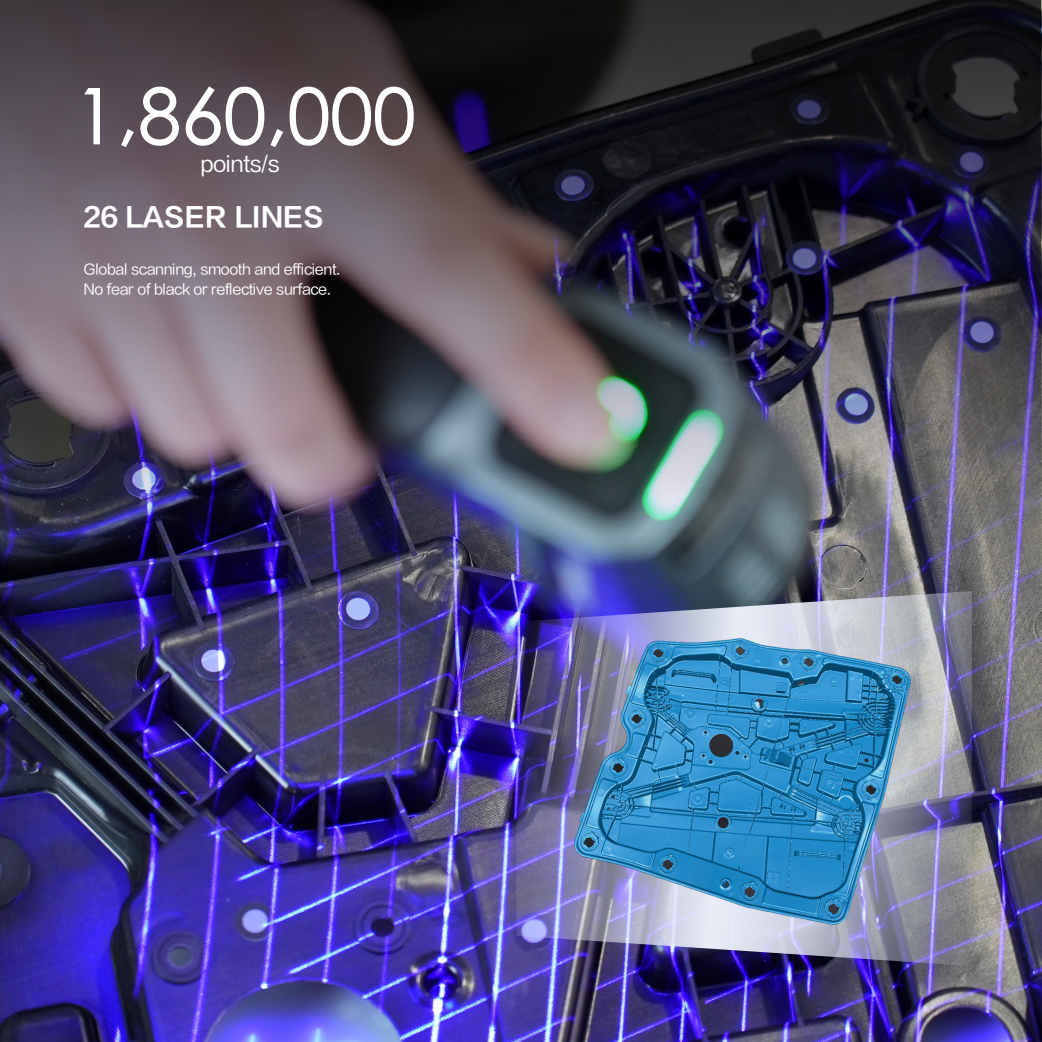
<style>
.page{position:relative;width:1042px;height:1042px;background:#fff}
.page>*{position:absolute;margin:0;border:0;box-sizing:border-box;transform-origin:0 0}
.t1{font:500 77px "ST Heiti SC";color:#fff}
.t2{font:26.25px "FZLTCHJW GB1 0";letter-spacing:-.005em;color:#fff}
.t3{font:21px "FZLTHJW GB1 0";letter-spacing:-.035em;color:#fff}
.t4{font:14px/20.3px "FZLTHJW GB1 0";letter-spacing:-.03em;color:#fff}
</style>
<div class="page">
<img style="left:0;top:0;width:1042px;height:1042px">
<img style="left:0;top:0;width:1040px;height:688px">
<img style="left:516px;top:591px;width:456px;height:375px">
<img style="left:572px;top:627px;width:343px;height:303px">
<h1 class="t1" style="left:74px;top:79px;width:343px">1,860,000</h1>
<h3 class="t3" style="left:200px;top:153px;width:81px">points/s</h3>
<h2 class="t2" style="left:84px;top:203px;width:242px">26 LASER LINES</h2>
<p class="t4" style="left:84px;top:259px;width:259px">Global scanning, smooth and efficient.<br>No fear of black or reflective surface.</p>
</div>
